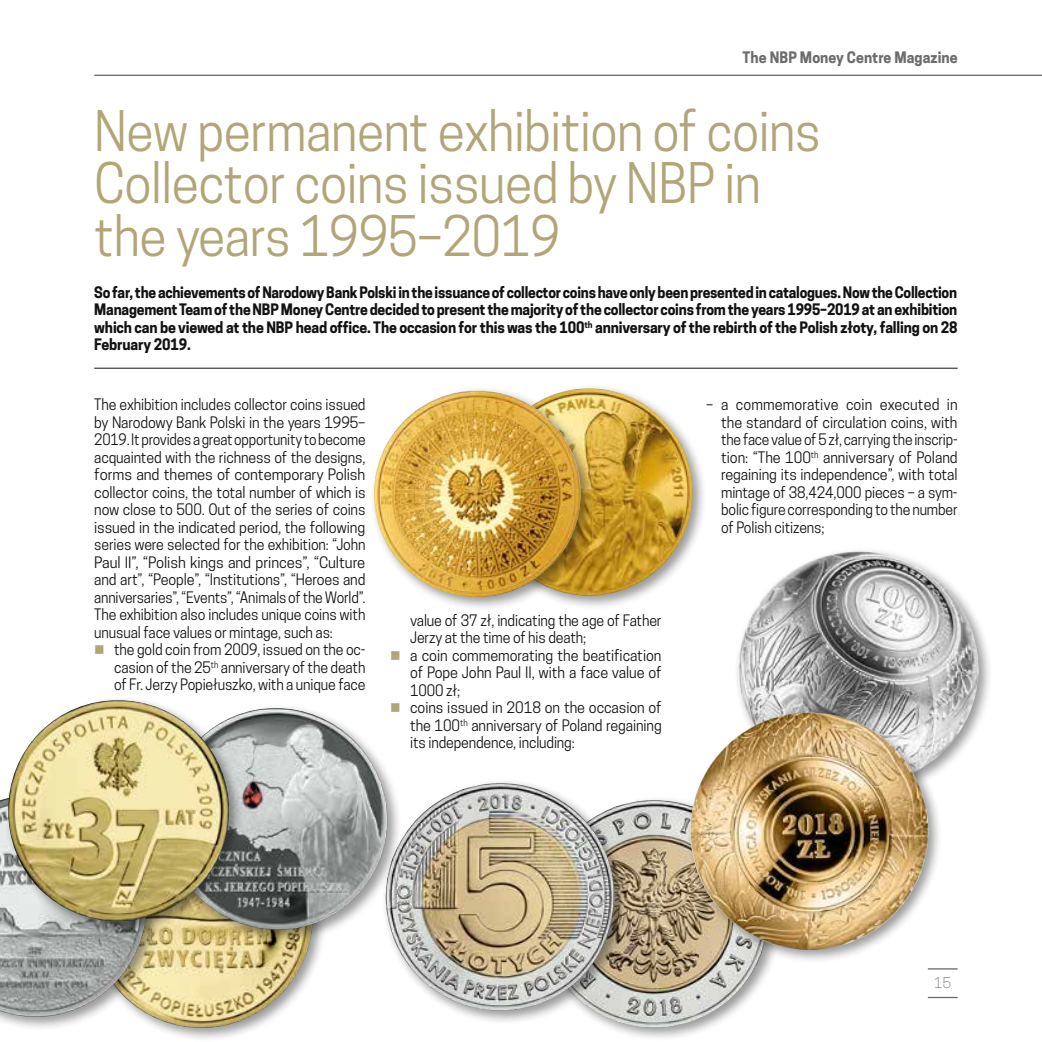
<style>
.page{position:relative;width:1042px;height:1042px;background:#fff}
.page>*{position:absolute;margin:0;border:0;box-sizing:border-box;transform-origin:0 0}
.t1{font:52.5px/52.5px "Cooper Hewitt";letter-spacing:-.01em;color:#b2a577;scale:.95 1}
.t2{font:14.88px/17.5px "Cooper Hewitt";letter-spacing:-.01em;color:#121212;text-align:justify;scale:.95 1}
.t3{font:700 14.88px/17.5px "Cooper Hewitt";letter-spacing:-.01em;color:#121212;text-align:justify;scale:.93 1}
.t4{font:14.88px/17.5px "Cooper Hewitt";letter-spacing:-.01em;color:#121212;text-align:justify}
.t5{font:700 14.88px "Cooper Hewitt";letter-spacing:.005em;color:#6b6d6c;scale:.95 1}
.t6{font:300 14px "Cooper Hewitt";color:#6b6d6c}
.s1{color:#b2a577}
</style>
<div class="page">
<svg style="left:928px;top:968px;width:29px;height:1px"></svg>
<svg style="left:928px;top:997px;width:29px;height:1px"></svg>
<hr style="left:94px;top:75px;width:948px;height:1px;background:#6b6d6c">
<hr style="left:94px;top:368px;width:863px;height:1px;background:#121212">
<div style="left:86px;top:801px;width:241px;height:241px;background:#121212;opacity:.43"></div>
<img style="left:161px;top:944px;width:152px;height:85px">
<div style="left:161px;top:704px;width:241px;height:240px;background:#121212;opacity:.43"></div>
<img style="left:244px;top:708px;width:143px;height:224px">
<div style="left:0;top:791px;width:161px;height:240px;background:#121212;opacity:.43"></div>
<img style="left:0;top:795px;width:146px;height:224px">
<div style="left:4px;top:695px;width:240px;height:240px;background:#121212;opacity:.43"></div>
<img style="left:6px;top:700px;width:223px;height:221px">
<div style="left:480px;top:383px;width:226px;height:227px;background:#121212;opacity:.43"></div>
<img style="left:595px;top:388px;width:100px;height:210px">
<div style="left:535px;top:796px;width:248px;height:246px;background:#121212;opacity:.43"></div>
<img style="left:539px;top:800px;width:230px;height:227px">
<div style="left:369px;top:386px;width:226px;height:225px;background:#121212;opacity:.43"></div>
<img style="left:372px;top:390px;width:211px;height:209px">
<div style="left:381px;top:778px;width:248px;height:247px;background:#121212;opacity:.43"></div>
<img style="left:385px;top:783px;width:230px;height:227px">
<div style="left:733px;top:547px;width:260px;height:253px;background:#121212;opacity:.43"></div>
<img style="left:736px;top:551px;width:242px;height:234px">
<div style="left:686px;top:708px;width:257px;height:256px;background:#121212;opacity:.43"></div>
<img style="left:690px;top:712px;width:238px;height:238px">
<p class="t5" style="left:742px;top:49px;width:228px">The NBP Money Centre Magazine</p>
<h1 class="t1" style="left:94px;top:105px;width:766px">New permanent exhibition of coins<br>Collector coins issued by NBP in the years 1995–2019</h1>
<p class="t3" style="left:94px;top:284px;width:930px">So far, the achievements of Narodowy Bank Polski in the issuance of collector coins have only been presented in catalogues. Now the Collection Management Team of the NBP Money Centre decided to present the majority of the collector coins from the years 1995–2019 at an exhibition which can be viewed at the NBP head office. The occasion for this was the 100<sup>th</sup> anniversary of the rebirth of the Polish złoty, falling on 28<br>February 2019.</p>
<p class="t2" style="left:94px;top:396px;width:287px">The exhibition includes collector coins issued by Narodowy Bank Polski in the years 1995– 2019. It provides a great opportunity to become acquainted with the richness of the designs, forms and themes of contemporary Polish collector coins, the total number of which is now close to 500. Out of the series of coins issued in the indicated period, the following series were selected for the exhibition: “John Paul II”, “Polish kings and princes”, “Culture and art”, “People”, “Institutions”, “Heroes and anniversaries”, “Events”, “Animals of the World”.<br>The exhibition also includes unique coins with unusual face values or mintage, such as:</p>
<p class="t2" style="left:114px;top:641px;width:266px;text-indent:-20px"><span class="s1">■</span> the gold coin from 2009, issued on the oc&shy;casion of the 25<sup>th</sup> anniversary of the death of Fr. Jerzy Popiełuszko, with a unique face</p>
<p class="t2" style="left:410px;top:611px;width:266px">value of 37 zł, indicating the age of Father<br>Jerzy at the time of his death;</p>
<p class="t4" style="left:410px;top:646px;width:253px;text-indent:-20px"><span class="s1">■</span> a coin commemorating the beatification of Pope John Paul II, with a face value of 1000 zł;</p>
<p class="t4" style="left:410px;top:699px;width:253px;text-indent:-20px"><span class="s1">■</span> coins issued in 2018 on the occasion of the 100<sup>th</sup> anniversary of Poland regaining its independence, including:</p>
<p class="t2" style="left:721px;top:396px;width:251px;text-indent:-15px">– a commemorative coin executed in the standard of circulation coins, with the face value of 5 zł, carrying the inscrip&shy;tion: “The 100<sup>th</sup> anniversary of Poland regaining its independence”, with total mintage of 38,424,000 pieces – a sym&shy;bolic figure corresponding to the number of Polish citizens;</p>
<p class="t6" style="left:934px;top:974px;width:18px">15</p>
</div>
